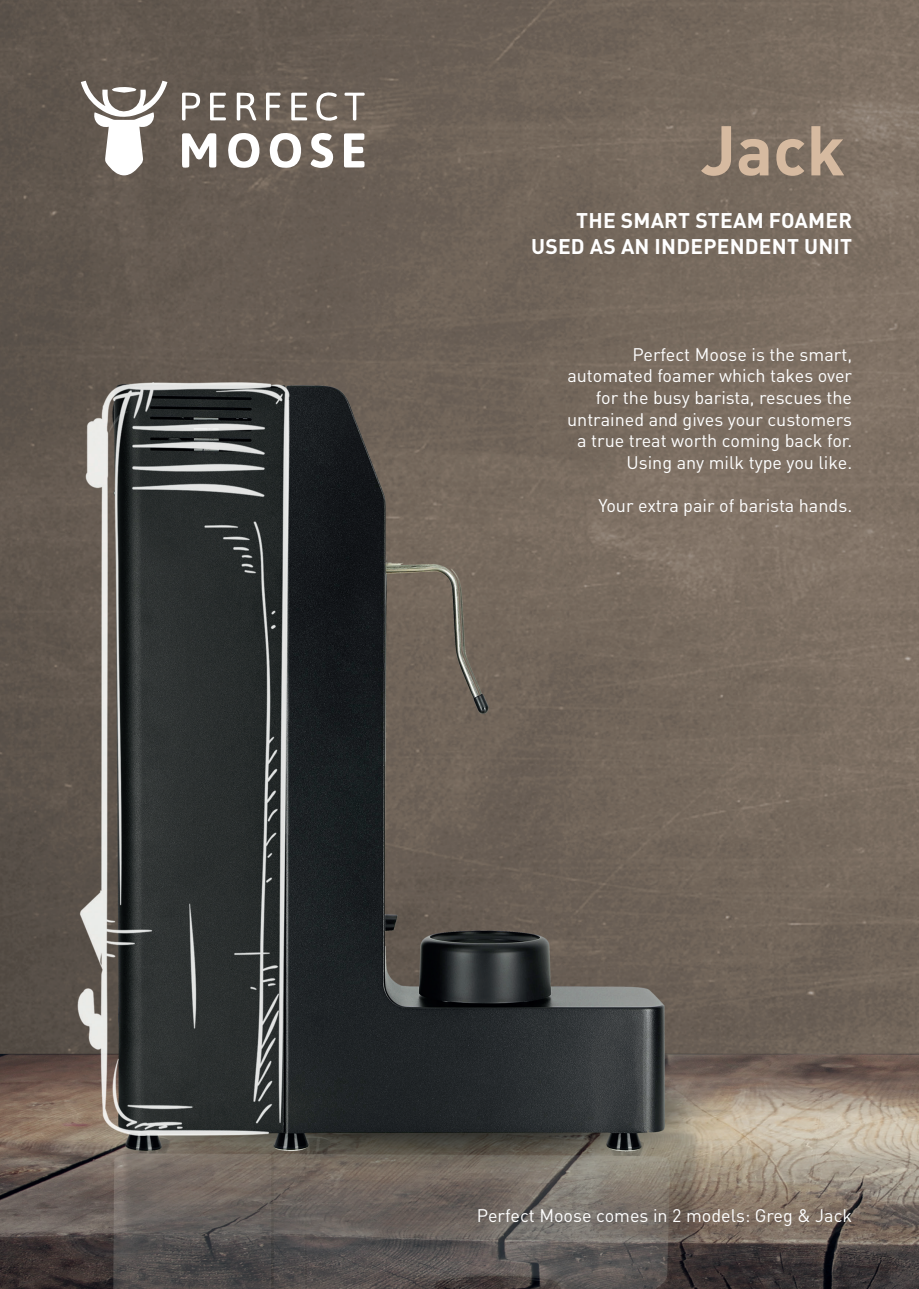
<style>
.page{position:relative;width:919px;height:1289px;background:#fff}
.page>*{position:absolute;margin:0;border:0;box-sizing:border-box;transform-origin:0 0}
.t1{font:700 69.15px "DINOT";color:#d6baa0}
.t2{font:700 21px/25.2px "DINOT";letter-spacing:.01em;color:#fff;text-align:right}
.t3{font:18px/21.6px "DINOT";color:#fff;text-align:right}
</style>
<div class="page">
<img style="left:0;top:0;width:918px;height:1288px">
<svg style="left:81px;top:81px;width:86px;height:94px"></svg>
<svg style="left:182px;top:93px;width:18px;height:27px"></svg>
<svg style="left:182px;top:133px;width:34px;height:35px"></svg>
<svg style="left:228px;top:133px;width:32px;height:35px"></svg>
<svg style="left:270px;top:133px;width:31px;height:35px"></svg>
<svg style="left:344px;top:133px;width:20px;height:34px"></svg>
<svg style="left:309px;top:133px;width:24px;height:35px"></svg>
<svg style="left:237px;top:93px;width:19px;height:28px"></svg>
<svg style="left:210px;top:93px;width:16px;height:27px"></svg>
<svg style="left:291px;top:93px;width:16px;height:27px"></svg>
<svg style="left:316px;top:92px;width:21px;height:29px"></svg>
<svg style="left:266px;top:93px;width:14px;height:27px"></svg>
<svg style="left:344px;top:93px;width:20px;height:27px"></svg>
<h1 class="t1" style="left:700px;top:103px;width:146px">Jack</h1>
<p class="t2" style="left:531px;top:207px;width:322px">THE SMART STEAM FOAMER<br>USED AS AN INDEPENDENT UNIT</p>
<p class="t3" style="left:567px;top:343px;width:286px">Perfect Moose is the smart, automated foamer which takes over for the busy barista, rescues the untrained and gives your customers a true treat worth coming back for.<br>Using any milk type you like.</p>
<p class="t3" style="left:598px;top:494px;width:255px">Your extra pair of barista hands.</p>
<p class="t3" style="left:477px;top:1204px;width:377px">Perfect Moose comes in 2 models: Greg &amp; Jack</p>
</div>
